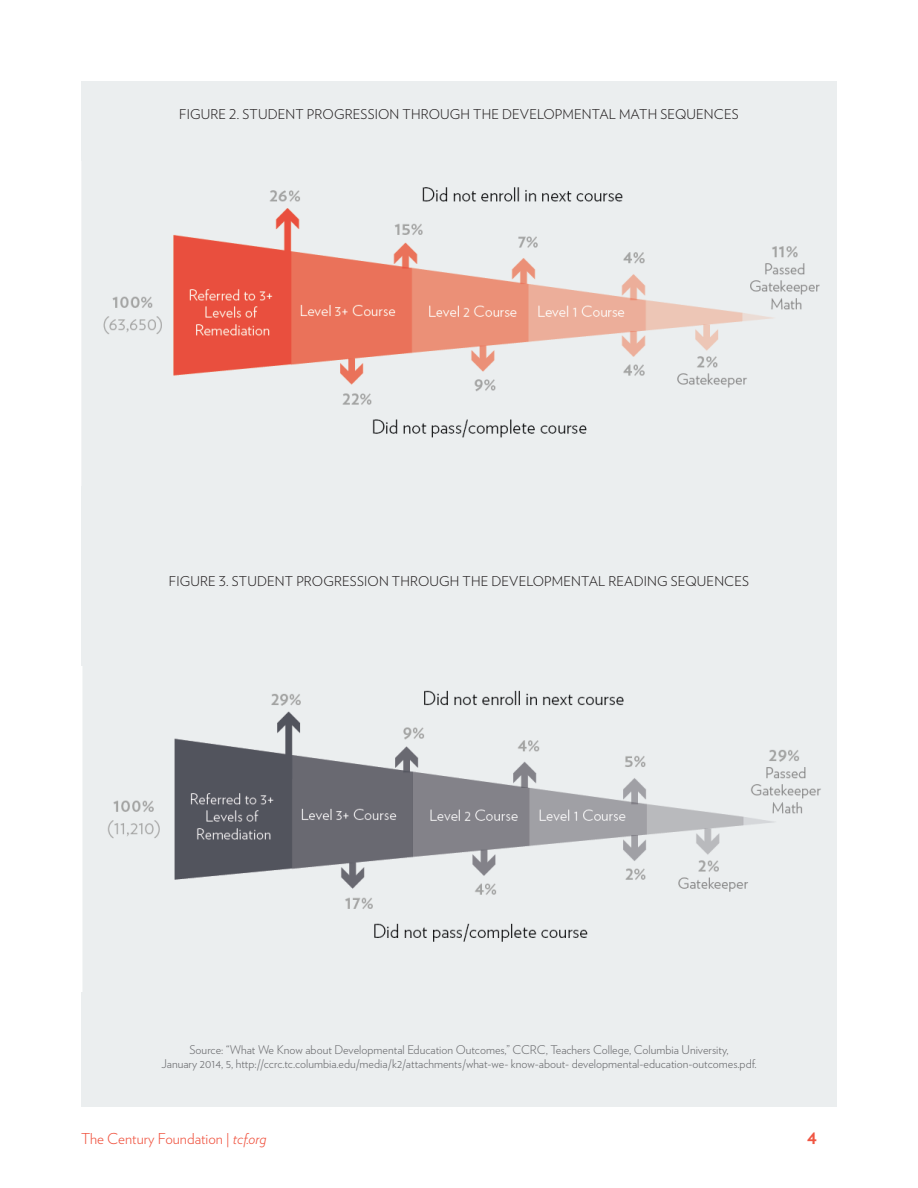
<style>
.page{position:relative;width:918px;height:1188px;background:#fff}
.page>*{position:absolute;margin:0;border:0;box-sizing:border-box;transform-origin:0 0}
.t1{font:700 19.5px "Verlag";color:#f05542}
.t2{font:300 15px "Verlag";color:#f05542}
.t3{font:300 13.5px "Verlag";letter-spacing:.01em;color:#231f20}
.t4{font:300 12px "Verlag";color:#6c6d70}
.s1{font-style:italic}
</style>
<div class="page">
<div style="left:81px;top:81px;width:756px;height:1026px;background:#ebeeef"></div>
<img style="left:103px;top:187px;width:717px;height:251px">
<img style="left:81px;top:667px;width:740px;height:324px">
<p class="t3" style="left:179px;top:104px;width:561px">FIGURE 2. STUDENT PROGRESSION THROUGH THE DEVELOPMENTAL MATH SEQUENCES</p>
<p class="t3" style="left:169px;top:571px;width:582px">FIGURE 3. STUDENT PROGRESSION THROUGH THE DEVELOPMENTAL READING SEQUENCES</p>
<p class="t4" style="left:189px;top:1041px;width:541px">Source: “What We Know about Developmental Education Outcomes,” CCRC, Teachers College, Columbia University,</p>
<p class="t4" style="left:161px;top:1055px;width:597px">January 2014, 5, http://ccrc.tc.columbia.edu/media/k2/attachments/what-we- know-about- developmental-education-outcomes.pdf.</p>
<p class="t2" style="left:81px;top:1128px;width:187px">The Century Foundation | <span class="s1">tcf.org</span></p>
<h1 class="t1" style="left:807px;top:1122px;width:11px">4</h1>
</div>
